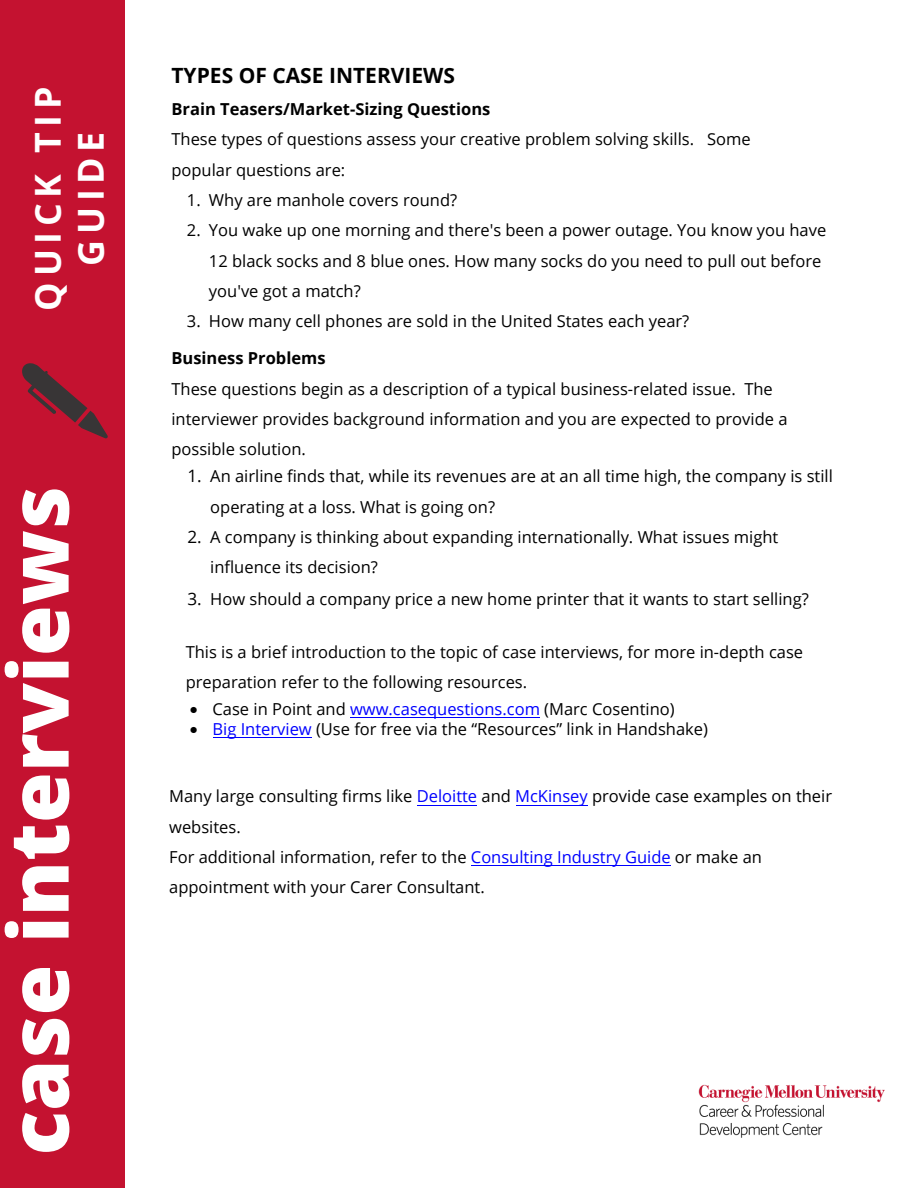
<style>
.page{position:relative;width:918px;height:1188px;background:#c41230}
.page>*{position:absolute;margin:0;border:0;box-sizing:border-box;transform-origin:0 0}
.t1{font:800 82.5px "Open Sans";color:#fff}
.t2{font:700 35.85px/42.8px "Open Sans";letter-spacing:.16em;color:#fff;text-align:center}
.t3{font:700 21px "Open Sans";color:#000}
.t4{font:16.5px/30.3px "Open Sans";color:#000}
.t5{font:700 16.5px "Open Sans";color:#000}
.s1{font-size:17.1px}
.s2{color:#00f}
</style>
<div class="page">
<div style="left:125px;top:0;width:793px;height:1188px;background:#fff"></div>
<img style="left:698px;top:1084px;width:187px;height:54px">
<svg style="left:22px;top:363px;width:86px;height:76px"></svg>
<hr style="left:213px;top:737px;width:98px;height:1px;background:#00f">
<hr style="left:350px;top:717px;width:190px;height:1px;background:#00f">
<hr style="left:471px;top:865px;width:199px;height:1px;background:#00f">
<hr style="left:516px;top:805px;width:71px;height:1px;background:#00f">
<hr style="left:417px;top:805px;width:60px;height:1px;background:#00f">
<h2 class="t2" style="left:26px;top:311px;width:225px;rotate:-90deg">QUICK TIP<br>GUIDE</h2>
<h1 class="t1" style="left:-24px;top:1155px;width:671px;rotate:-90deg">case interviews</h1>
<p class="t3" style="left:171px;top:60px;width:285px">TYPES OF CASE INTERVIEWS</p>
<p class="t5" style="left:171px;top:97px;width:320px">Brain Teasers/Market-Sizing Questions</p>
<p class="t4" style="left:171px;top:124px;width:581px">These types of questions assess your creative problem solving skills. Some popular questions are:</p>
<p class="t4" style="left:187px;top:184px;width:272px">1. Why are manhole covers round?</p>
<p class="t4" style="left:209px;top:215px;width:619px;text-indent:-22px">2. You wake up one morning and there's been a power outage. You know you have<br>12 black socks and 8 blue ones. How many socks do you need to pull out before you've got a match?</p>
<p class="t4" style="left:187px;top:306px;width:504px">3. How many cell phones are sold in the United States each year?</p>
<p class="t5" style="left:171px;top:347px;width:156px">Business Problems</p>
<p class="t4" style="left:171px;top:373px;width:618px">These questions begin as a description of a typical business-related issue. The interviewer provides background information and you are expected to provide a possible solution.</p>
<p class="t4" style="left:210px;top:461px;width:624px;text-indent:-23px"><span class="s1">1.</span> An airline finds that, while its revenues are at an all time high, the company is still operating at a loss. What is going on?</p>
<p class="t4" style="left:210px;top:522px;width:570px;text-indent:-23px"><span class="s1">2.</span> A company is thinking about expanding internationally. What issues might influence its decision?</p>
<p class="t4" style="left:187px;top:583px;width:623px"><span class="s1">3.</span> How should a company price a new home printer that it wants to start selling?</p>
<p class="t4" style="left:186px;top:636px;width:619px">This is a brief introduction to the topic of case interviews, for more in-depth case preparation refer to the following resources.</p>
<p class="t4" style="left:190px;top:694px;width:487px">• Case in Point and <span class="s2">www.casequestions.com</span> (Marc Cosentino)</p>
<p class="t4" style="left:190px;top:713px;width:520px">• <span class="s2">Big Interview</span> (Use for free via the “Resources” link in Handshake)</p>
<p class="t4" style="left:169px;top:781px;width:664px">Many large consulting firms like <span class="s2">Deloitte</span> and <span class="s2">McKinsey</span> provide case examples on their websites.<br>For additional information, refer to the <span class="s2">Consulting Industry Guide</span> or make an appointment with your Carer Consultant.</p>
</div>
